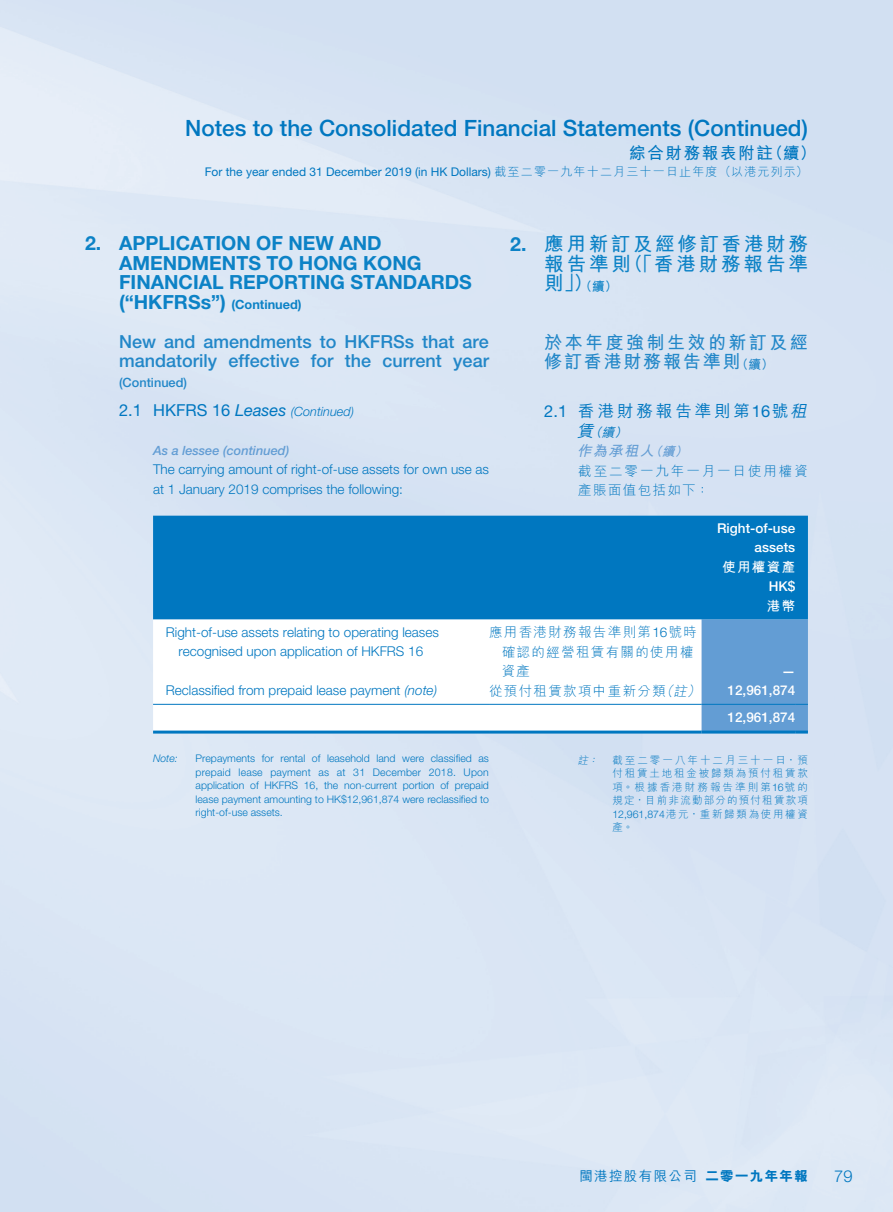
<style>
.page{position:relative;width:893px;height:1212px;background:#d9e5f4}
.page>*{position:absolute;margin:0;border:0;box-sizing:border-box;transform-origin:0 0}
.t1{font:500 22.5px "Helvetica Neue LT Std";color:#0077c0}
.t2{font:700 19.5px/19.5px "Helvetica Neue LT Std";color:#0c82c6}
.t3{font:700 19.5px/19.5px "M Hei HK";letter-spacing:.14em;color:#0c82c6;text-align:justify}
.t4{font:500 18px/19.5px "Helvetica Neue LT Std";color:#2287c8}
.t5{font:700 18px/19.5px "M Hei HK";letter-spacing:.135em;color:#2287c8}
.t6{font:500 16.5px "M Hei HK";letter-spacing:.175em;color:#0077c0}
.t7{font:700 16.5px "M Hei HK";letter-spacing:.1em;color:#0077c0}
.t8{font:300 16.5px "Helvetica Neue LT Std";color:#0077c0}
.t9{font:italic 700 14.25px "M Hei HK";color:#639dd4}
.t10{font:300 13.5px/19.5px "Helvetica Neue LT Std";color:#0077c0}
.t11{font:300 13.5px/19.5px "M Hei HK";letter-spacing:.1em;color:#0077c0}
.t12{font:500 13.5px/19.5px "Helvetica Neue LT Std";color:#fff;text-align:right}
.t13{font:300 13.5px/19.5px "M Hei HK";letter-spacing:.145em;color:#0077c0}
.t14{font:500 13.5px "M Hei HK";letter-spacing:.1em;color:#0077c0}
.t15{font:700 13.5px "M Hei HK";letter-spacing:.1em;color:#fff}
.t16{font:italic 300 12.75px "Helvetica Neue LT Std";color:#0077c0}
.t17{font:700 12.75px "Helvetica Neue LT Std";color:#0c82c6}
.t18{font:italic 500 12.75px "Helvetica Neue LT Std";color:#639dd4}
.t19{font:500 12.75px "Helvetica Neue LT Std";color:#2287c8}
.t20{font:italic 500 12.75px "M Hei HK";color:#0077c0}
.t21{font:12px "Helvetica Neue LT Std";color:#0077c0}
.t22{font:300 10.5px/13.5px "Helvetica Neue LT Std";color:#0077c0;text-align:justify}
.t23{font:300 10.5px/13.5px "M Hei HK";letter-spacing:.16em;color:#0077c0;text-align:justify}
.t24{font:italic 300 10.5px "Helvetica Neue LT Std";color:#0077c0}
.s1{font-family:"M Hei HK";font-weight:300}
.s2{font-size:19.5px}
.s3{font-weight:400;font-style:normal;font-size:16.5px}
.s4{font-weight:400;font-size:16.5px}
.s5{font-family:"Helvetica Neue LT Std"}
.s6{font-size:12.75px}
.s7{font-family:"Helvetica Neue LT Std";font-weight:400}
.s8{font-style:italic}
.s9{font-size:16.5px}
.s10{font-weight:800}
</style>
<div class="page">
<div style="left:153px;top:516px;width:655px;height:103px;background:#0077c0"></div>
<svg style="left:153px;top:619px;width:549px;height:111px"></svg>
<hr style="left:153px;top:704px;width:336px;height:1px;background:#0077c0">
<hr style="left:489px;top:704px;width:213px;height:1px;background:#0077c0">
<hr style="left:153px;top:730px;width:336px;height:3px;background:#0077c0">
<hr style="left:489px;top:730px;width:213px;height:3px;background:#0077c0">
<div style="left:702px;top:619px;width:106px;height:114px;background:#639dd4"></div>
<h1 class="t1" style="left:185px;top:115px;width:624px">Notes to the Consolidated Financial Statements (Continued)</h1>
<h3 class="t7" style="left:629px;top:141px;width:188px">綜合財務報表附註（續）</h3>
<p class="t21" style="left:205px;top:164px;width:605px">For the year ended 31 December 2019 (in HK Dollars) <span class="s1">截至二零一九年十二月三十一日止年度（以港元列示）</span></p>
<h2 class="t2" style="left:119px;top:233px;width:354px;text-indent:-34px">2. APPLICATION OF NEW AND<br>AMENDMENTS TO HONG KONG<br>FINANCIAL REPORTING STANDARDS</h2>
<p class="t17" style="left:119px;top:296px;width:184px"><span class="s2">(“HKFRSs”)</span> (Continued)</p>
<h3 class="t4" style="left:119px;top:331px;width:371px">New and amendments to HKFRSs that are mandatorily effective for the current year</h3>
<p class="t19" style="left:119px;top:375px;width:70px">(Continued)</p>
<p class="t16" style="left:119px;top:404px;width:237px"><span class="s3">2.1 HKFRS 16</span> <span class="s4">Leases</span> (Continued)</p>
<p class="t18" style="left:153px;top:443px;width:138px">As a lessee (continued)</p>
<p class="t10" style="left:153px;top:459px;width:337px">The carrying amount of right-of-use assets for own use as at 1 January 2019 comprises the following:</p>
<h2 class="t3" style="left:544px;top:233px;width:265px;text-indent:-34px"><span class="s5">2.</span> 應用新訂及經修訂香港財務報告準則（「香港財務報告準則」）<span class="s6">（續）</span></h2>
<h3 class="t5" style="left:544px;top:331px;width:265px">於本年度強制生效的新訂及經修訂香港財務報告準則<span class="s6">（續）</span></h3>
<h3 class="t6" style="left:544px;top:399px;width:268px"><span class="s7">2.1</span> 香港財務報告準則第<span class="s7">16</span>號<span class="s8">租</span></h3>
<p class="t20" style="left:577px;top:423px;width:55px"><span class="s9">賃</span>（續）</p>
<h3 class="t9" style="left:577px;top:440px;width:116px">作為承租人<span class="s6">（續）</span></h3>
<p class="t13" style="left:578px;top:461px;width:231px">截至二零一九年一月一日使用權資產賬面值包括如下：</p>
<p class="t12" style="left:717px;top:518px;width:80px">Right-of-use assets</p>
<p class="t15" style="left:722px;top:558px;width:74px">使用權資產</p>
<p class="t12" style="left:769px;top:577px;width:28px">HK$</p>
<p class="t15" style="left:767px;top:597px;width:30px">港幣</p>
<p class="t10" style="left:166px;top:622px;width:275px;text-align:center">Right-of-use assets relating to operating leases recognised upon application of HKFRS 16</p>
<p class="t11" style="left:502px;top:622px;width:197px;text-indent:-13px">應用香港財務報告準則第<span class="s5">16</span>號時確認的經營租賃有關的使用權資產</p>
<p class="t12" style="left:782px;top:661px;width:15px">—</p>
<p class="t10" style="left:166px;top:680px;width:273px">Reclassified from prepaid lease payment <span class="s8">(note)</span></p>
<p class="t11" style="left:489px;top:681px;width:216px">從預付租賃款項中重新分類<span class="s8">（註）</span></p>
<p class="t12" style="left:728px;top:677px;width:69px;line-height:26.5px;text-align:left">12,961,874<br>12,961,874</p>
<p class="t24" style="left:153px;top:752px;width:26px">Note:</p>
<p class="t22" style="left:196px;top:751px;width:295px">Prepayments for rental of leasehold land were classified as prepaid lease payment as at 31 December 2018. Upon application of HKFRS 16, the non-current portion of prepaid lease payment amounting to HK$12,961,874 were reclassified to right-of-use assets.</p>
<p class="t23" style="left:612px;top:753px;width:197px;text-indent:-35px"><span class="s8">註：</span> 截至二零一八年十二月三十一日，預付租賃土地租金被歸類為預付租賃款項。根據香港財務報告準則第<span class="s5">16</span>號的規定，目前非流動部分的預付租賃款項<span class="s5">12,961,874</span>港元，重新歸類為使用權資產。</p>
<p class="t14" style="left:579px;top:1166px;width:230px">閩港控股有限公司 <span class="s10">二零一九年年報</span></p>
<h3 class="t8" style="left:834px;top:1166px;width:20px">79</h3>
</div>
